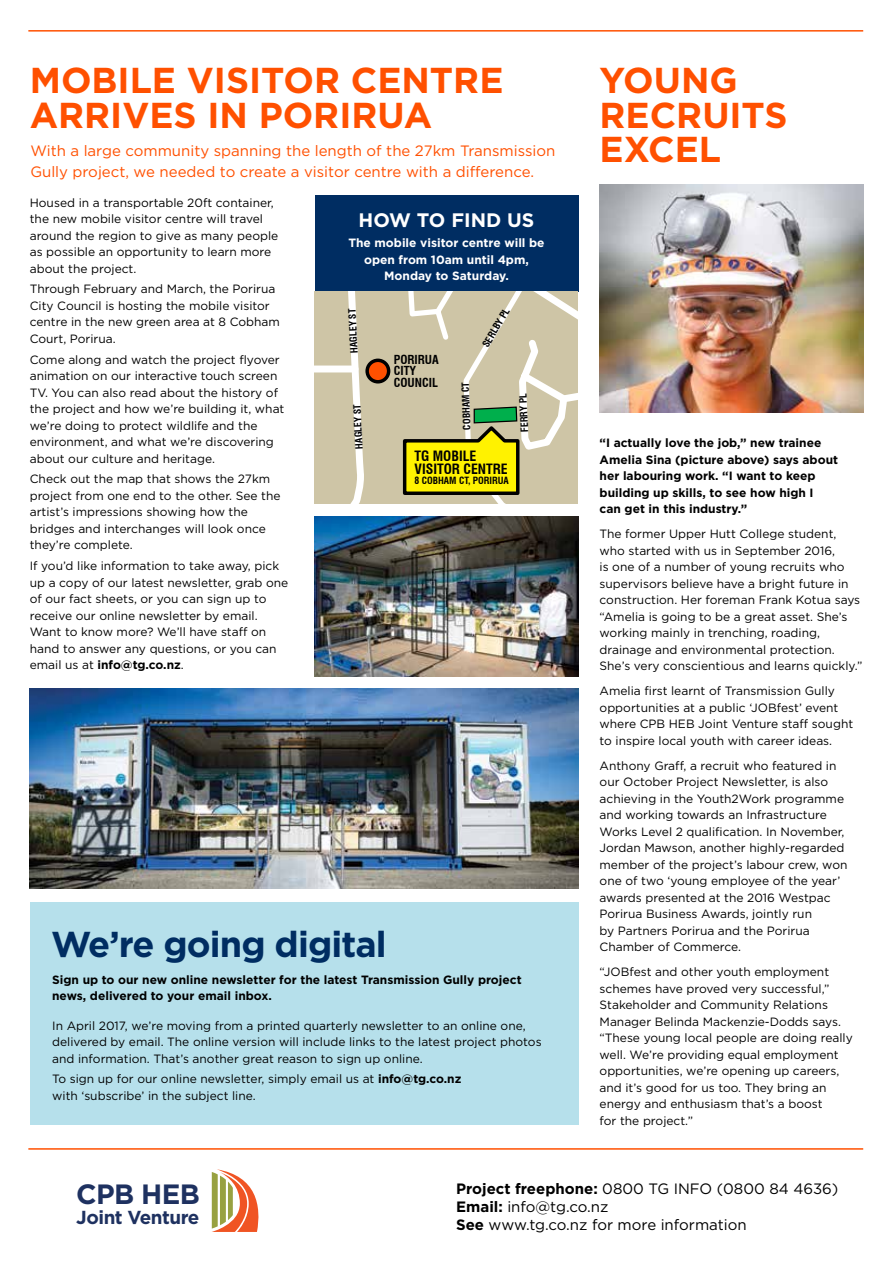
<style>
.page{position:relative;width:893px;height:1263px;background:#fff}
.page>*{position:absolute;margin:0;border:0;box-sizing:border-box;transform-origin:0 0}
.t1{font:700 36px/34.5px "Gotham";color:#ff5000}
.t2{font:700 36px "Gotham";letter-spacing:-.025em;color:#002d62}
.t3{font:700 27.9px "Gotham";letter-spacing:-.025em;color:#1e3160}
.t4{font:700 19.5px "Gotham";color:#fff}
.t5{font:700 18.9px "Gotham";letter-spacing:-.025em;color:#1e3160}
.t6{font:15px/21px "Gotham";color:#ff5000}
.t7{font:15px/18px "Gotham";color:#000}
.t8{font:700 condensed 13.95px/13.2px "Swiss 721 BT";color:#000}
.t9{font:700 condensed 12.15px/11.4px "Swiss 721 BT";color:#000}
.t10{font:12px/16.5px "Gotham";color:#000}
.t11{font:700 12px/16.5px "Gotham";color:#000}
.t12{font:700 12px/16.5px "Gotham";color:#fff;text-align:center}
.t13{font:700 condensed 9.75px "Swiss 721 BT";color:#000}
.s1{font-weight:700}
</style>
<div class="page">
<hr style="left:28px;top:1148px;width:835px;height:2px;background:#ff5000">
<svg style="left:211px;top:1169px;width:48px;height:63px"></svg>
<hr style="left:28px;top:30px;width:835px;height:2px;background:#ff5000">
<img style="left:30px;top:689px;width:548px;height:200px">
<div style="left:315px;top:196px;width:263px;height:96px;background:#002d62"></div>
<div style="left:30px;top:902px;width:548px;height:223px;background:#b6e0eb"></div>
<div style="left:315px;top:291px;width:263px;height:213px;background:#cec5a6"></div>
<svg style="left:329px;top:291px;width:35px;height:213px"></svg>
<div style="left:315px;top:365px;width:40px;height:7px;background:#fff"></div>
<svg style="left:367px;top:360px;width:22px;height:22px"></svg>
<div style="left:365px;top:359px;width:25px;height:24px;border:3px solid #000;border-radius:50%"></div>
<svg style="left:402px;top:291px;width:176px;height:213px"></svg>
<img style="left:600px;top:185px;width:263px;height:227px">
<img style="left:315px;top:517px;width:263px;height:159px">
<h1 class="t1" style="left:30px;top:62px;width:475px">MOBILE VISITOR CENTRE<br>ARRIVES IN PORIRUA</h1>
<p class="t6" style="left:30px;top:140px;width:526px">With a large community spanning the length of the 27km Transmission<br>Gully project, we needed to create a visitor centre with a difference.</p>
<h3 class="t4" style="left:359px;top:208px;width:177px">HOW TO FIND US</h3>
<p class="t12" style="left:348px;top:234px;width:198px">The mobile visitor centre will be open from 10am until 4pm,<br>Monday to Saturday.</p>
<p class="t10" style="left:30px;top:194px;width:250px">Housed in a transportable 20ft container, the new mobile visitor centre will travel around the region to give as many people as possible an opportunity to learn more about the project.</p>
<p class="t10" style="left:30px;top:281px;width:252px">Through February and March, the Porirua City Council is hosting the mobile visitor centre in the new green area at 8 Cobham Court, Porirua.</p>
<p class="t10" style="left:30px;top:351px;width:256px">Come along and watch the project flyover animation on our interactive touch screen TV. You can also read about the history of the project and how we’re building it, what we’re doing to protect wildlife and the environment, and what we’re discovering about our culture and heritage.</p>
<p class="t10" style="left:30px;top:471px;width:252px">Check out the map that shows the 27km project from one end to the other. See the artist’s impressions showing how the bridges and interchanges will look once they’re complete.</p>
<p class="t10" style="left:30px;top:557px;width:260px">If you’d like information to take away, pick up a copy of our latest newsletter, grab one of our fact sheets, or you can sign up to receive our online newsletter by email.<br>Want to know more? We’ll have staff on hand to answer any questions, or you can email us at <span class="s1">info@tg.co.nz</span>.</p>
<p class="t13" style="left:480px;top:343px;width:45px;rotate:-59deg">SERLBY PL</p>
<p class="t13" style="left:348px;top:354px;width:46px;rotate:-93deg">HAGLEY ST</p>
<p class="t9" style="left:394px;top:354px;width:46px">PORIRUA<br>CITY<br>COUNCIL</p>
<p class="t13" style="left:461px;top:430px;width:49px;rotate:-92deg">COBHAM CT</p>
<p class="t13" style="left:519px;top:432px;width:40px;rotate:-92deg">FERRY PL</p>
<p class="t13" style="left:353px;top:449px;width:46px;rotate:-93deg">HAGLEY ST</p>
<p class="t8" style="left:414px;top:449px;width:95px">TG MOBILE<br>VISITOR CENTRE</p>
<p class="t13" style="left:414px;top:475px;width:96px">8 COBHAM CT, PORIRUA</p>
<h1 class="t2" style="left:51px;top:924px;width:337px">We’re going digital</h1>
<p class="t11" style="left:52px;top:971px;width:471px">Sign up to our new online newsletter for the latest Transmission Gully project news, delivered to your email inbox.</p>
<p class="t10" style="left:52px;top:1017px;width:491px">In April 2017, we’re moving from a printed quarterly newsletter to an online one, delivered by email. The online version will include links to the latest project photos and information. That’s another great reason to sign up online.</p>
<p class="t10" style="left:52px;top:1071px;width:411px">To sign up for our online newsletter, simply email us at <span class="s1">info@tg.co.nz </span>with ‘subscribe’ in the subject line.</p>
<h1 class="t1" style="left:600px;top:62px;width:189px">YOUNG<br>RECRUITS<br>EXCEL</h1>
<p class="t11" style="left:600px;top:434px;width:240px">“I actually love the job,” new trainee Amelia Sina (picture above) says about her labouring work. “I want to keep building up skills, to see how high I<br>can get in this industry.”</p>
<p class="t10" style="left:600px;top:525px;width:264px">The former Upper Hutt College student, who started with us in September 2016,<br>is one of a number of young recruits who supervisors believe have a bright future in construction. Her foreman Frank Kotua says “Amelia is going to be a great asset. She’s working mainly in trenching, roading, drainage and environmental protection.<br>She’s very conscientious and learns quickly.”</p>
<p class="t10" style="left:600px;top:682px;width:255px">Amelia first learnt of Transmission Gully opportunities at a public ‘JOBfest’ event where CPB HEB Joint Venture staff sought to inspire local youth with career ideas.</p>
<p class="t10" style="left:600px;top:757px;width:249px">Anthony Graff, a recruit who featured in our October Project Newsletter, is also achieving in the Youth2Work programme and working towards an Infrastructure Works Level 2 qualification. In November, Jordan Mawson, another highly-regarded member of the project’s labour crew, won one of two ‘young employee of the year’ awards presented at the 2016 Westpac Porirua Business Awards, jointly run<br>by Partners Porirua and the Porirua Chamber of Commerce.</p>
<p class="t10" style="left:600px;top:963px;width:255px">“JOBfest and other youth employment schemes have proved very successful,” Stakeholder and Community Relations Manager Belinda Mackenzie-Dodds says. “These young local people are doing really well. We’re providing equal employment opportunities, we’re opening up careers, and it’s good for us too. They bring an energy and enthusiasm that’s a boost<br>for the project.”</p>
<h2 class="t3" style="left:76px;top:1175px;width:125px">CPB HEB</h2>
<h3 class="t5" style="left:76px;top:1205px;width:125px">Joint Venture</h3>
<p class="t7" style="left:456px;top:1179px;width:384px"><span class="s1">Project freephone:</span> 0800 TG INFO (0800 84 4636)<br><span class="s1">Email:</span> info@tg.co.nz<br><span class="s1">See</span> www.tg.co.nz for more information</p>
</div>
